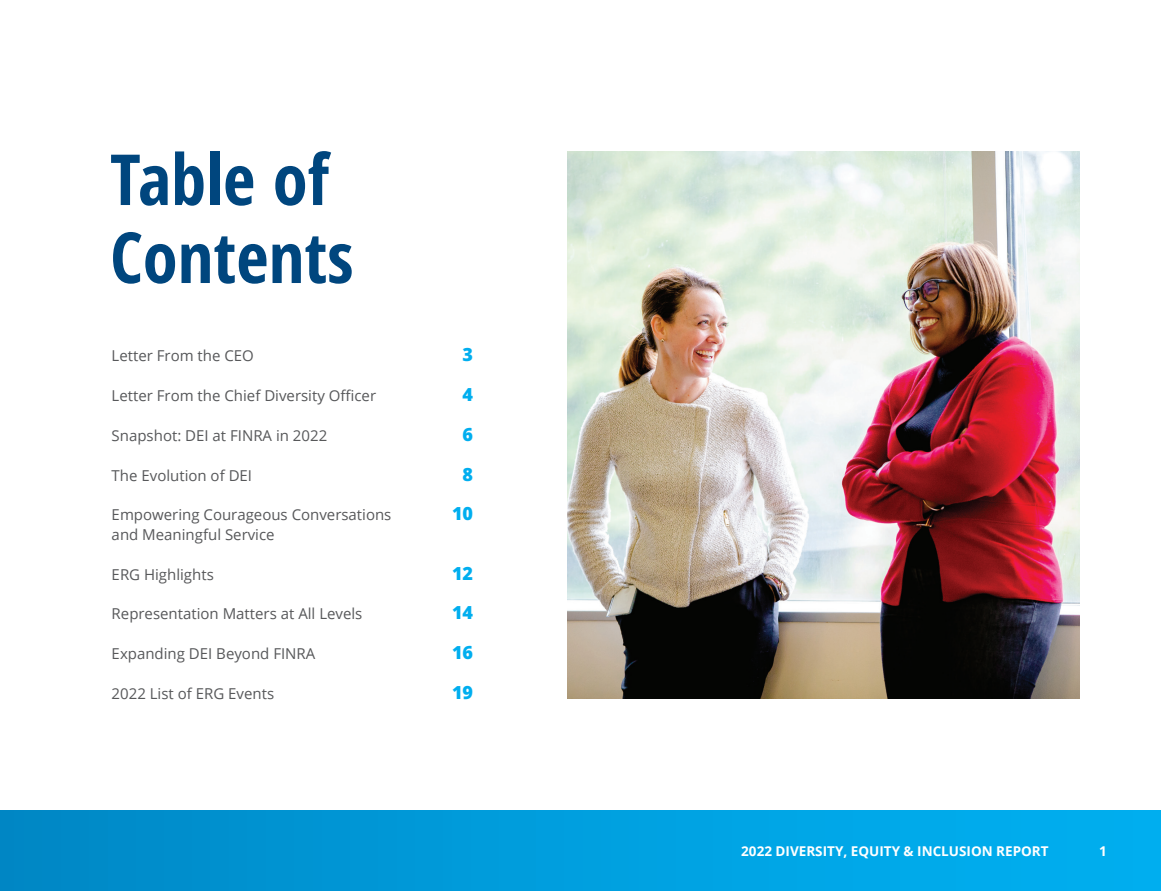
<style>
.page{position:relative;width:1161px;height:891px;background:#fff}
.page>*{position:absolute;margin:0;border:0;box-sizing:border-box;transform-origin:0 0}
.t1{font:700 70.5px/78px "Open Sans Condensed";color:#00467e}
.t2{font:800 18px "Open Sans";color:#00aeef}
.t3{font:15px "Open Sans";color:#57585a}
.t4{font:700 13.5px "Open Sans";color:#fff}
</style>
<div class="page">
<div style="left:0;top:811px;width:1161px;height:80px;background:linear-gradient(to right,#0089c6,#00b2f3)"></div>
<img style="left:567px;top:151px;width:513px;height:548px">
<p class="t1" style="left:110px;top:139px;width:245px">Table of<br>Contents</p>
<p class="t3" style="left:112px;top:346px;width:144px">Letter From the CEO</p>
<p class="t2" style="left:463px;top:342px;width:12px">3</p>
<p class="t3" style="left:112px;top:385px;width:266px">Letter From the Chief Diversity Officer</p>
<p class="t2" style="left:463px;top:382px;width:12px">4</p>
<p class="t3" style="left:112px;top:425px;width:217px">Snapshot: DEI at FINRA in 2022</p>
<p class="t2" style="left:463px;top:422px;width:12px">6</p>
<p class="t3" style="left:112px;top:465px;width:142px">The Evolution of DEI</p>
<p class="t2" style="left:463px;top:462px;width:12px">8</p>
<p class="t3" style="left:112px;top:505px;width:281px">Empowering Courageous Conversations</p>
<p class="t2" style="left:452px;top:501px;width:23px">10</p>
<p class="t3" style="left:112px;top:524px;width:165px">and Meaningful Service</p>
<p class="t3" style="left:112px;top:564px;width:104px">ERG Highlights</p>
<p class="t2" style="left:452px;top:561px;width:23px">12</p>
<p class="t3" style="left:112px;top:604px;width:252px">Representation Matters at All Levels</p>
<p class="t2" style="left:452px;top:600px;width:23px">14</p>
<p class="t3" style="left:112px;top:643px;width:205px">Expanding DEI Beyond FINRA</p>
<p class="t2" style="left:452px;top:640px;width:23px">16</p>
<p class="t3" style="left:112px;top:683px;width:164px">2022 List of ERG Events</p>
<p class="t2" style="left:452px;top:680px;width:23px">19</p>
<p class="t4" style="left:741px;top:842px;width:309px">2022 DIVERSITY, EQUITY &amp; INCLUSION REPORT</p>
<p class="t4" style="left:1099px;top:842px;width:9px">1</p>
</div>
